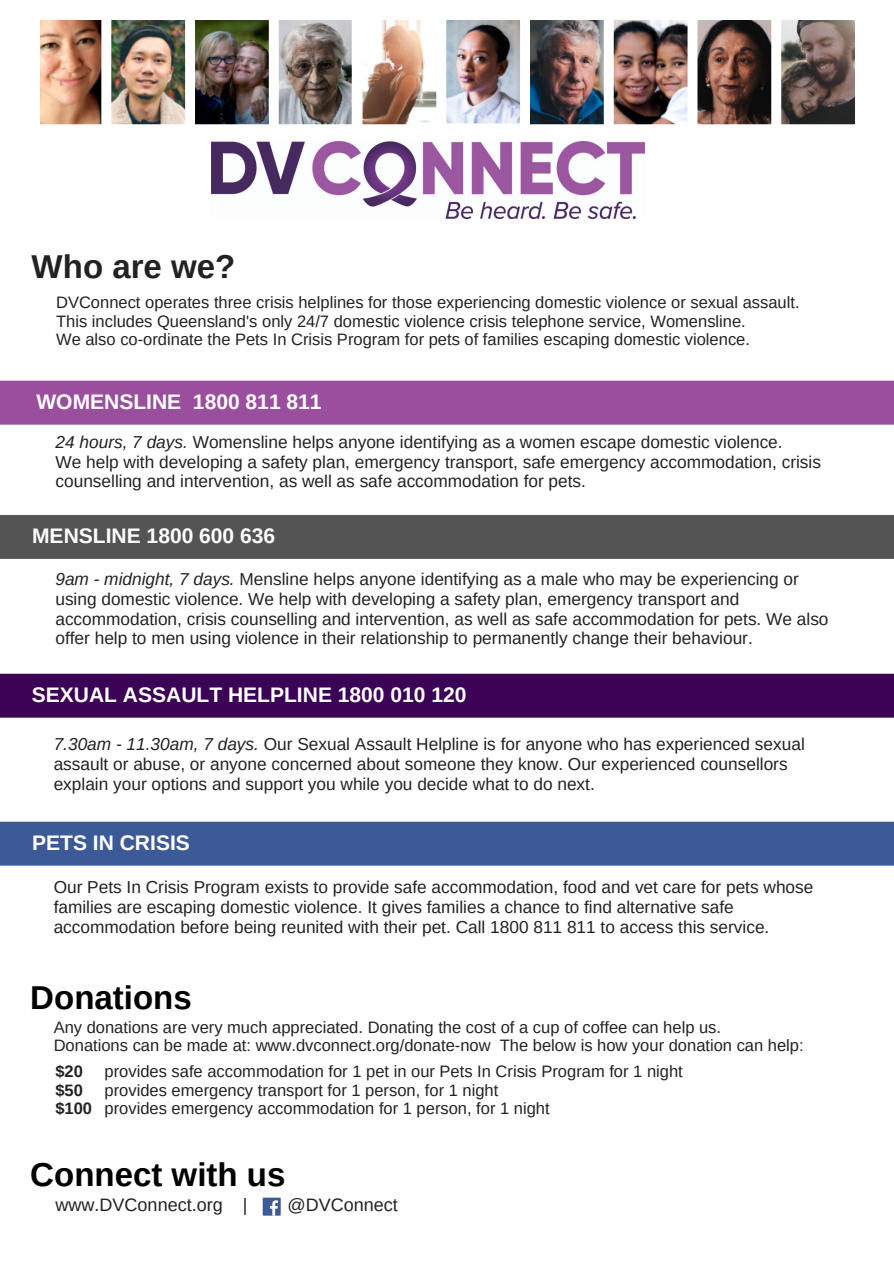
<style>
.page{position:relative;width:894px;height:1264px;background:#fff}
.page>*{position:absolute;margin:0;border:0;box-sizing:border-box;transform-origin:0 0}
.t1{font:700 33px "Arimo";color:#000}
.t2{font:700 33px "Arimo";color:#222}
.t3{font:700 21px "Arimo";color:#fff}
.t4{font:18px "Arimo";color:#222}
.t5{font:17.25px/19.6px "Arimo";color:#222}
.t6{font:16.5px/18.6px "Arimo";color:#222}
.t7{font:700 16.5px/18.6px "Arimo";color:#222}
.s1{font-style:italic}
</style>
<div class="page">
<img style="left:212px;top:141px;width:432px;height:77px">
<div style="left:262px;top:1197px;width:18px;height:18px;background:#3d5a98"></div>
<svg style="left:270px;top:1200px;width:8px;height:15px"></svg>
<img style="left:40px;top:20px;width:815px;height:105px">
<div style="left:0;top:381px;width:893px;height:43px;background:#9a4e9e"></div>
<div style="left:0;top:515px;width:893px;height:44px;background:#545454"></div>
<div style="left:0;top:673px;width:893px;height:44px;background:#3b0256"></div>
<div style="left:0;top:821px;width:893px;height:44px;background:#3d5a98"></div>
<h1 class="t2" style="left:32px;top:248px;width:205px">Who are we?</h1>
<p class="t6" style="left:56px;top:293px;width:744px">DVConnect operates three crisis helplines for those experiencing domestic violence or sexual assault.<br>This includes Queensland's only 24/7 domestic violence crisis telephone service, Womensline.<br>We also co-ordinate the Pets In Crisis Program for pets of families escaping domestic violence.</p>
<p class="t3" style="left:36px;top:390px;width:286px">WOMENSLINE 1800 811 811</p>
<p class="t5" style="left:56px;top:432px;width:766px"><span class="s1">24 hours, 7 days.</span> Womensline helps anyone identifying as a women escape domestic violence.<br>We help with developing a safety plan, emergency transport, safe emergency accommodation, crisis counselling and intervention, as well as safe accommodation for pets.</p>
<p class="t3" style="left:32px;top:524px;width:244px">MENSLINE 1800 600 636</p>
<p class="t5" style="left:55px;top:569px;width:774px"><span class="s1">9am - midnight, 7 days.</span> Mensline helps anyone identifying as a male who may be experiencing or using domestic violence. We help with developing a safety plan, emergency transport and accommodation, crisis counselling and intervention, as well as safe accommodation for pets. We also offer help to men using violence in their relationship to permanently change their behaviour.</p>
<p class="t3" style="left:32px;top:683px;width:436px">SEXUAL ASSAULT HELPLINE 1800 010 120</p>
<p class="t5" style="left:54px;top:734px;width:752px"><span class="s1">7.30am - 11.30am, 7 days.</span> Our Sexual Assault Helpline is for anyone who has experienced sexual assault or abuse, or anyone concerned about someone they know. Our experienced counsellors explain your options and support you while you decide what to do next.</p>
<p class="t3" style="left:32px;top:831px;width:159px">PETS IN CRISIS</p>
<p class="t5" style="left:54px;top:877px;width:761px">Our Pets In Crisis Program exists to provide safe accommodation, food and vet care for pets whose families are escaping domestic violence. It gives families a chance to find alternative safe accommodation before being reunited with their pet. Call 1800 811 811 to access this service.</p>
<h1 class="t1" style="left:30px;top:978px;width:163px">Donations</h1>
<p class="t6" style="left:54px;top:1017px;width:751px">Any donations are very much appreciated. Donating the cost of a cup of coffee can help us.<br>Donations can be made at: www.dvconnect.org/donate-now The below is how your donation can help:</p>
<p class="t7" style="left:55px;top:1062px;width:38px">$20 $50 $100</p>
<p class="t6" style="left:104px;top:1062px;width:579px">provides safe accommodation for 1 pet in our Pets In Crisis Program for 1 night provides emergency transport for 1 person, for 1 night<br>provides emergency accommodation for 1 person, for 1 night</p>
<h1 class="t1" style="left:30px;top:1156px;width:256px">Connect with us</h1>
<p class="t4" style="left:56px;top:1194px;width:193px">www.DVConnect.org |</p>
<p class="t4" style="left:287px;top:1194px;width:112px">@DVConnect</p>
</div>
